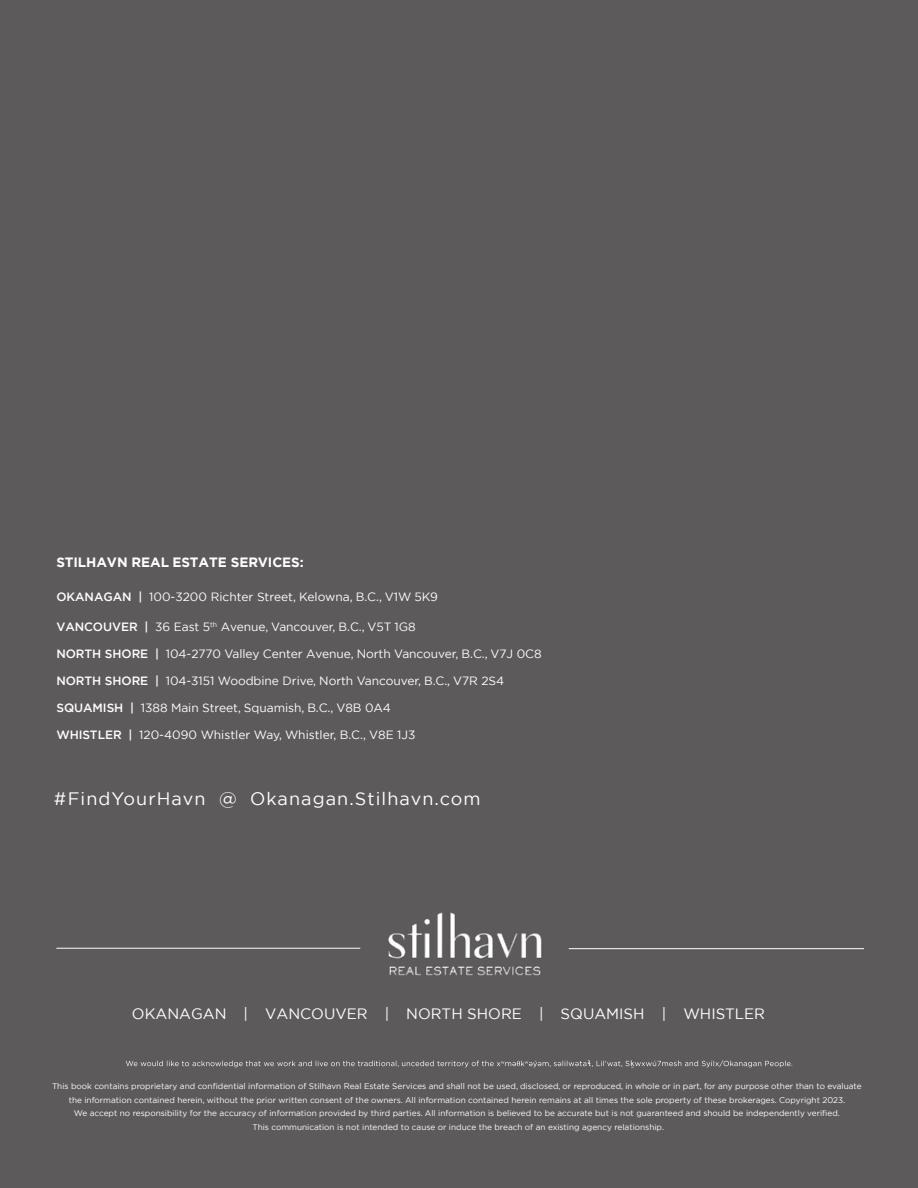
<style>
.page{position:relative;width:918px;height:1188px;background:#5c5a5a}
.page>*{position:absolute;margin:0;border:0;box-sizing:border-box;transform-origin:0 0}
.t1{font:18px "Gotham";letter-spacing:.06em;color:#fff}
.t2{font:15px "Gotham";color:#fff}
.t3{font:700 13.5px "Gotham";letter-spacing:-.005em;color:#fff}
.t4{font:12px "Gotham";letter-spacing:-.005em;color:#fff}
.t5{font:8.25px/13.5px "Gotham";color:#fff;text-align:center}
.s1{font-weight:500}
</style>
<div class="page">
<img style="left:388px;top:912px;width:154px;height:64px">
<hr style="left:56px;top:948px;width:304px;height:1px;background:#fff">
<hr style="left:569px;top:948px;width:295px;height:1px;background:#fff">
<svg style="left:126px;top:1060px;width:666px;height:7px"></svg>
<h3 class="t3" style="left:56px;top:556px;width:249px">STILHAVN REAL ESTATE SERVICES:</h3>
<h3 class="t4" style="left:56px;top:592px;width:383px"><span class="s1">OKANAGAN |</span> 100-3200 Richter Street, Kelowna, B.C., V1W 5K9</h3>
<h3 class="t4" style="left:56px;top:622px;width:361px"><span class="s1">VANCOUVER |</span> 36 East 5<sup>th</sup> Avenue, Vancouver, B.C., V5T 1G8</h3>
<h3 class="t4" style="left:56px;top:649px;width:487px"><span class="s1">NORTH SHORE |</span> 104-2770 Valley Center Avenue, North Vancouver, B.C., V7J 0C8</h3>
<h3 class="t4" style="left:56px;top:676px;width:449px"><span class="s1">NORTH SHORE |</span> 104-3151 Woodbine Drive, North Vancouver, B.C., V7R 2S4</h3>
<h3 class="t4" style="left:56px;top:703px;width:336px"><span class="s1">SQUAMISH |</span> 1388 Main Street, Squamish, B.C., V8B 0A4</h3>
<h3 class="t4" style="left:56px;top:730px;width:361px"><span class="s1">WHISTLER |</span> 120-4090 Whistler Way, Whistler, B.C., V8E 1J3</h3>
<h1 class="t1" style="left:54px;top:790px;width:428px">#FindYourHavn @ Okanagan.Stilhavn.com</h1>
<h2 class="t2" style="left:132px;top:1007px;width:635px">OKANAGAN | VANCOUVER | NORTH SHORE | SQUAMISH | WHISTLER</h2>
<p class="t5" style="left:52px;top:1080px;width:811px">This book contains proprietary and confidential information of Stilhavn Real Estate Services and shall not be used, disclosed, or reproduced, in whole or in part, for any purpose other than to evaluate the information contained herein, without the prior written consent of the owners. All information contained herein remains at all times the sole property of these brokerages. Copyright 2023.<br>We accept no responsibility for the accuracy of information provided by third parties. All information is believed to be accurate but is not guaranteed and should be independently verified.<br>This communication is not intended to cause or induce the breach of an existing agency relationship.</p>
</div>
